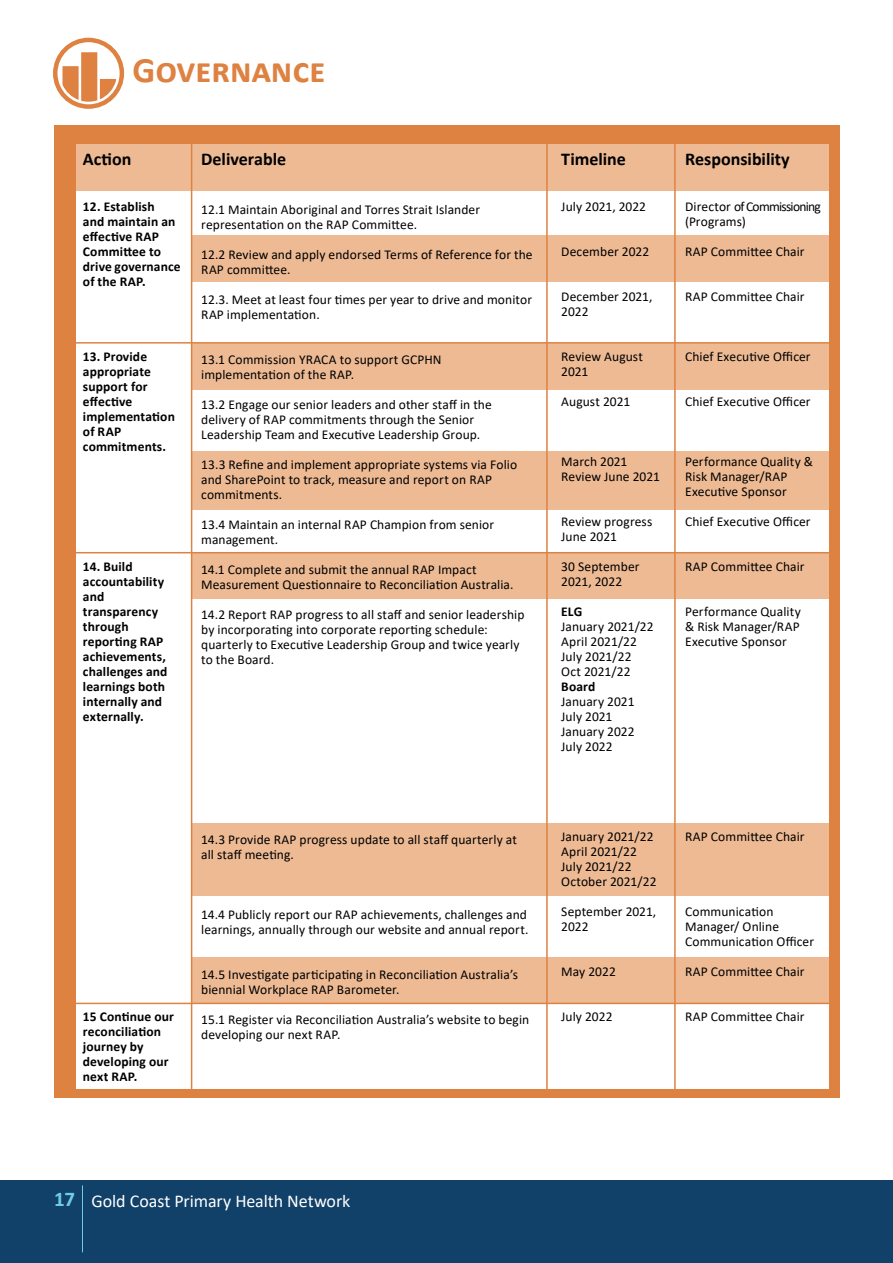
<style>
.page{position:relative;width:893px;height:1263px;background:#fff}
.page>*{position:absolute;margin:0;border:0;box-sizing:border-box;transform-origin:0 0}
.t1{font:700 36px "Calibri";color:#de8242}
.t2{font:700 21px "Calibri";color:#70cde3}
.t3{font:700 18px "Calibri";color:#000}
.t4{font:18px "Calibri";letter-spacing:-.005em;color:#fff}
.t5{font:13.5px/15px "Calibri";letter-spacing:.005em;color:#000}
.t6{font:700 13.5px/15px "Calibri";letter-spacing:.01em;color:#000}
</style>
<div class="page">
<div style="left:0;top:1180px;width:893px;height:83px;background:#114069"></div>
<div style="left:54px;top:125px;width:785px;height:973px;background:#de8242"></div>
<div style="left:77px;top:150px;width:752px;height:939px;background:#fff"></div>
<div style="left:77px;top:145px;width:752px;height:46px;background:#edba94"></div>
<div style="left:192px;top:235px;width:637px;height:46px;background:#edba94"></div>
<div style="left:192px;top:344px;width:637px;height:46px;background:#edba94"></div>
<div style="left:192px;top:451px;width:637px;height:59px;background:#edba94"></div>
<div style="left:192px;top:552px;width:637px;height:46px;background:#edba94"></div>
<div style="left:192px;top:958px;width:637px;height:46px;background:#edba94"></div>
<div style="left:192px;top:823px;width:637px;height:73px;background:#edba94"></div>
<svg style="left:53px;top:38px;width:71px;height:71px"></svg>
<hr style="left:191px;top:139px;width:1px;height:954px;background:#de8242">
<hr style="left:546px;top:139px;width:2px;height:954px;background:#de8242">
<hr style="left:674px;top:139px;width:2px;height:954px;background:#de8242">
<hr style="left:74px;top:552px;width:765px;height:1px;background:#de8242">
<hr style="left:74px;top:1003px;width:765px;height:1px;background:#de8242">
<hr style="left:74px;top:342px;width:765px;height:2px;background:#de8242">
<hr style="left:82px;top:1185px;width:1px;height:67px;background:#70cde3">
<h1 class="t1" style="left:132px;top:45px;width:195px">Governance</h1>
<h3 class="t3" style="left:83px;top:146px;width:50px">Action</h3>
<h3 class="t3" style="left:201px;top:146px;width:86px">Deliverable</h3>
<h3 class="t3" style="left:561px;top:146px;width:66px">Timeline</h3>
<h3 class="t3" style="left:685px;top:146px;width:106px">Responsibility</h3>
<p class="t6" style="left:83px;top:199px;width:99px">12. Establish<br>and maintain an effective RAP<br>Committee to drive governance of the RAP.</p>
<p class="t5" style="left:561px;top:199px;width:86px">July 2021, 2022</p>
<p class="t5" style="left:561px;top:244px;width:90px">December 2022</p>
<p class="t5" style="left:561px;top:289px;width:93px">December 2021,<br>2022</p>
<p class="t5" style="left:561px;top:349px;width:83px">Review August<br>2021</p>
<p class="t5" style="left:561px;top:394px;width:70px">August 2021</p>
<p class="t5" style="left:685px;top:199px;width:137px">Director of Commissioning (Programs)</p>
<p class="t5" style="left:685px;top:244px;width:121px">RAP Committee Chair</p>
<p class="t5" style="left:685px;top:289px;width:121px">RAP Committee Chair</p>
<p class="t5" style="left:201px;top:202px;width:280px">12.1 Maintain Aboriginal and Torres Strait Islander representation on the RAP Committee.</p>
<p class="t5" style="left:201px;top:247px;width:333px">12.2 Review and apply endorsed Terms of Reference for the<br>RAP committee.</p>
<p class="t5" style="left:201px;top:292px;width:332px">12.3. Meet at least four times per year to drive and monitor<br>RAP implementation.</p>
<p class="t5" style="left:201px;top:352px;width:242px">13.1 Commission YRACA to support GCPHN implementation of the RAP.</p>
<p class="t5" style="left:201px;top:397px;width:292px">13.2 Engage our senior leaders and other staff in the delivery of RAP commitments through the Senior<br>Leadership Team and Executive Leadership Group.</p>
<p class="t5" style="left:201px;top:457px;width:317px">13.3 Refine and implement appropriate systems via Folio and SharePoint to track, measure and report on RAP commitments.</p>
<p class="t5" style="left:201px;top:517px;width:295px">13.4 Maintain an internal RAP Champion from senior management.</p>
<p class="t5" style="left:201px;top:562px;width:314px">14.1 Complete and submit the annual RAP Impact<br>Measurement Questionnaire to Reconciliation Australia.</p>
<p class="t5" style="left:201px;top:607px;width:325px">14.2 Report RAP progress to all staff and senior leadership by incorporating into corporate reporting schedule: quarterly to Executive Leadership Group and twice yearly to the Board.</p>
<p class="t5" style="left:685px;top:349px;width:127px">Chief Executive Officer</p>
<p class="t5" style="left:685px;top:394px;width:127px">Chief Executive Officer</p>
<p class="t6" style="left:83px;top:349px;width:93px">13. Provide appropriate support for effective implementation of RAP commitments.</p>
<p class="t5" style="left:685px;top:454px;width:129px">Performance Quality &amp;<br>Risk Manager/RAP<br>Executive Sponsor</p>
<p class="t5" style="left:685px;top:514px;width:127px">Chief Executive Officer</p>
<p class="t5" style="left:685px;top:559px;width:121px">RAP Committee Chair</p>
<p class="t5" style="left:685px;top:604px;width:117px;text-align:justify">Performance Quality &amp; Risk Manager/RAP Executive Sponsor</p>
<p class="t5" style="left:561px;top:454px;width:100px">March 2021<br>Review June 2021</p>
<p class="t5" style="left:561px;top:514px;width:93px">Review progress<br>June 2021</p>
<p class="t5" style="left:561px;top:559px;width:80px">30 September<br>2021, 2022</p>
<p class="t6" style="left:561px;top:604px;width:23px">ELG</p>
<p class="t5" style="left:561px;top:619px;width:94px">January 2021/22<br>April 2021/22<br>July 2021/22<br>Oct 2021/22</p>
<p class="t6" style="left:561px;top:679px;width:36px">Board</p>
<p class="t5" style="left:561px;top:694px;width:75px">January 2021<br>July 2021<br>January 2022<br>July 2022</p>
<p class="t6" style="left:83px;top:559px;width:86px">14. Build accountability and transparency through reporting RAP achievements, challenges and learnings both internally and externally.</p>
<p class="t6" style="left:83px;top:1009px;width:93px">15 Continue our reconciliation journey by developing our next RAP.</p>
<p class="t5" style="left:201px;top:832px;width:317px">14.3 Provide RAP progress update to all staff quarterly at all staff meeting.</p>
<p class="t5" style="left:201px;top:907px;width:329px">14.4 Publicly report our RAP achievements, challenges and learnings, annually through our website and annual report.</p>
<p class="t5" style="left:201px;top:967px;width:318px">14.5 Investigate participating in Reconciliation Australia’s biennial Workplace RAP Barometer.</p>
<p class="t5" style="left:201px;top:1012px;width:330px">15.1 Register via Reconciliation Australia’s website to begin developing our next RAP.</p>
<p class="t5" style="left:561px;top:829px;width:97px">January 2021/22<br>April 2021/22<br>July 2021/22<br>October 2021/22</p>
<p class="t5" style="left:561px;top:904px;width:96px">September 2021,<br>2022</p>
<p class="t5" style="left:561px;top:964px;width:56px">May 2022</p>
<p class="t5" style="left:561px;top:1009px;width:53px">July 2022</p>
<p class="t5" style="left:685px;top:829px;width:121px">RAP Committee Chair</p>
<p class="t5" style="left:685px;top:904px;width:130px">Communication<br>Manager/ Online<br>Communication Officer</p>
<p class="t5" style="left:685px;top:964px;width:121px">RAP Committee Chair</p>
<p class="t5" style="left:685px;top:1009px;width:121px">RAP Committee Chair</p>
<h2 class="t2" style="left:54px;top:1184px;width:23px">17</h2>
<h3 class="t4" style="left:92px;top:1188px;width:260px">Gold Coast Primary Health Network</h3>
</div>
